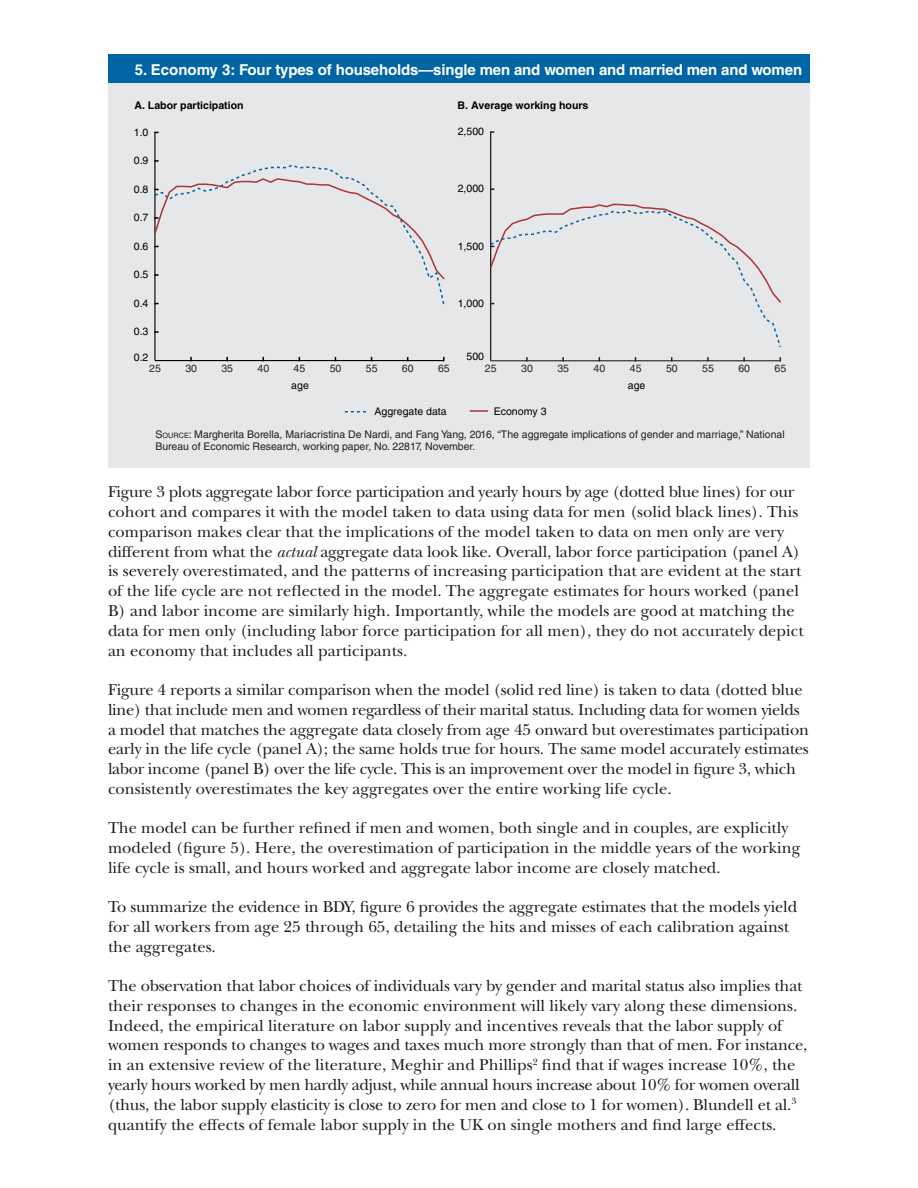
<style>
.page{position:relative;width:918px;height:1188px;background:#fff}
.page>*{position:absolute;margin:0;border:0;box-sizing:border-box;transform-origin:0 0}
.CFL_body_text{font:16.5px/19.8px "New Baskerville Std";color:#231f20}
.figure_title{font:700 15px "Helvetica LT Std";letter-spacing:-.01em;color:#fff}
.notes_and_sources{font:10.5px/12px "Helvetica LT Std";color:#231f20}
.t1{font:10.5px "Helvetica LT Std";color:#000}
.t2{font:700 10.5px "Helvetica LT Std";color:#000}
.t3{font:10.5px "Helvetica LT Std";color:#262626}
.s1{font-style:inherit}
.s2{font-size:7.35px}
.s3{font-style:italic}
</style>
<div class="page">
<div style="left:108px;top:58px;width:702px;height:410px;background:#e6e7e9"></div>
<div style="left:108px;top:54px;width:702px;height:29px;background:#0065a4"></div>
<svg style="left:470px;top:410px;width:18px;height:2px"></svg>
<hr style="left:154px;top:132px;width:2px;height:229px;background:#000">
<hr style="left:155px;top:360px;width:289px;height:1px;background:#000">
<svg style="left:154px;top:160px;width:291px;height:146px"></svg>
<hr style="left:491px;top:360px;width:289px;height:1px;background:#262626">
<hr style="left:490px;top:132px;width:1px;height:229px;background:#000">
<svg style="left:490px;top:203px;width:291px;height:146px"></svg>
<svg style="left:345px;top:411px;width:21px;height:2px"></svg>
<p class="figure_title" style="left:135px;top:60px;width:669px">5. Economy 3: Four types of households—single men and women and married men and women</p>
<p class="t2" style="left:134px;top:99px;width:111px">A. Labor participation</p>
<p class="t2" style="left:458px;top:99px;width:132px">B. Average working hours</p>
<p class="t1" style="left:134px;top:126px;width:16px">1.0</p>
<p class="t1" style="left:134px;top:154px;width:16px">0.9</p>
<p class="t1" style="left:134px;top:183px;width:16px">0.8</p>
<p class="t1" style="left:134px;top:211px;width:16px">0.7</p>
<p class="t1" style="left:134px;top:240px;width:16px">0.6</p>
<p class="t1" style="left:134px;top:268px;width:16px">0.5</p>
<p class="t1" style="left:134px;top:297px;width:16px">0.4</p>
<p class="t1" style="left:134px;top:325px;width:16px">0.3</p>
<p class="t1" style="left:134px;top:351px;width:16px">0.2</p>
<p class="t3" style="left:149px;top:362px;width:13px">25</p>
<p class="t3" style="left:185px;top:362px;width:13px">30</p>
<p class="t3" style="left:221px;top:362px;width:13px">35</p>
<p class="t3" style="left:258px;top:362px;width:13px">40</p>
<p class="t3" style="left:294px;top:362px;width:13px">45</p>
<p class="t3" style="left:330px;top:362px;width:13px">50</p>
<p class="t3" style="left:366px;top:362px;width:13px">55</p>
<p class="t3" style="left:402px;top:362px;width:13px">60</p>
<p class="t3" style="left:438px;top:362px;width:13px">65</p>
<p class="t1" style="left:291px;top:379px;width:19px">age</p>
<p class="t1" style="left:458px;top:125px;width:28px">2,500</p>
<p class="t1" style="left:458px;top:183px;width:28px">2,000</p>
<p class="t1" style="left:458px;top:240px;width:28px">1,500</p>
<p class="t1" style="left:458px;top:297px;width:28px">1,000</p>
<p class="t1" style="left:467px;top:351px;width:19px">500</p>
<p class="t3" style="left:485px;top:362px;width:13px">25</p>
<p class="t3" style="left:521px;top:362px;width:13px">30</p>
<p class="t3" style="left:557px;top:362px;width:13px">35</p>
<p class="t3" style="left:594px;top:362px;width:13px">40</p>
<p class="t3" style="left:630px;top:362px;width:13px">45</p>
<p class="t3" style="left:666px;top:362px;width:13px">50</p>
<p class="t3" style="left:702px;top:362px;width:13px">55</p>
<p class="t3" style="left:738px;top:362px;width:13px">60</p>
<p class="t3" style="left:775px;top:362px;width:13px">65</p>
<p class="t1" style="left:628px;top:379px;width:19px">age</p>
<p class="t1" style="left:374px;top:405px;width:74px">Aggregate data</p>
<p class="t1" style="left:494px;top:405px;width:54px">Economy 3</p>
<p class="notes_and_sources" style="left:155px;top:428px;width:631px"><span class="s1">S</span><span class="s2">OURCE</span><span class="s1">:</span> Margherita Borella, Mariacristina De Nardi, and Fang Yang, 2016, “The aggregate implications of gender and marriage,” National<br>Bureau of Economic Research, working paper, No. 22817, November.</p>
<p class="CFL_body_text" style="left:108px;top:482px;width:697px">Figure 3 plots aggregate labor force participation and yearly hours by age (dotted blue lines) for our cohort and compares it with the model taken to data using data for men (solid black lines). This comparison makes clear that the implications of the model taken to data on men only are very different from what the <span class="s3">actual</span> aggregate data look like. Overall, labor force participation (panel A) is severely overestimated, and the patterns of increasing participation that are evident at the start of the life cycle are not reflected in the model. The aggregate estimates for hours worked (panel B) and labor income are similarly high. Importantly, while the models are good at matching the data for men only (including labor force participation for all men), they do not accurately depict an economy that includes all participants.</p>
<p class="CFL_body_text" style="left:108px;top:680px;width:703px">Figure 4 reports a similar comparison when the model (solid red line) is taken to data (dotted blue line) that include men and women regardless of their marital status. Including data for women yields a model that matches the aggregate data closely from age 45 onward but overestimates participation early in the life cycle (panel A); the same holds true for hours. The same model accurately estimates labor income (panel B) over the life cycle. This is an improvement over the model in figure 3, which consistently overestimates the key aggregates over the entire working life cycle.</p>
<p class="CFL_body_text" style="left:108px;top:818px;width:694px">The model can be further refined if men and women, both single and in couples, are explicitly modeled (figure 5). Here, the overestimation of participation in the middle years of the working life cycle is small, and hours worked and aggregate labor income are closely matched.</p>
<p class="CFL_body_text" style="left:108px;top:897px;width:691px">To summarize the evidence in BDY, figure 6 provides the aggregate estimates that the models yield for all workers from age 25 through 65, detailing the hits and misses of each calibration against the aggregates.</p>
<p class="CFL_body_text" style="left:108px;top:976px;width:701px">The observation that labor choices of individuals vary by gender and marital status also implies that their responses to changes in the economic environment will likely vary along these dimensions.<br>Indeed, the empirical literature on labor supply and incentives reveals that the labor supply of women responds to changes to wages and taxes much more strongly than that of men. For instance, in an extensive review of the literature, Meghir and Phillips<sup>2</sup> find that if wages increase 10%, the yearly hours worked by men hardly adjust, while annual hours increase about 10% for women overall (thus, the labor supply elasticity is close to zero for men and close to 1 for women). Blundell et al.<sup>3 </sup>quantify the effects of female labor supply in the UK on single mothers and find large effects.</p>
</div>
